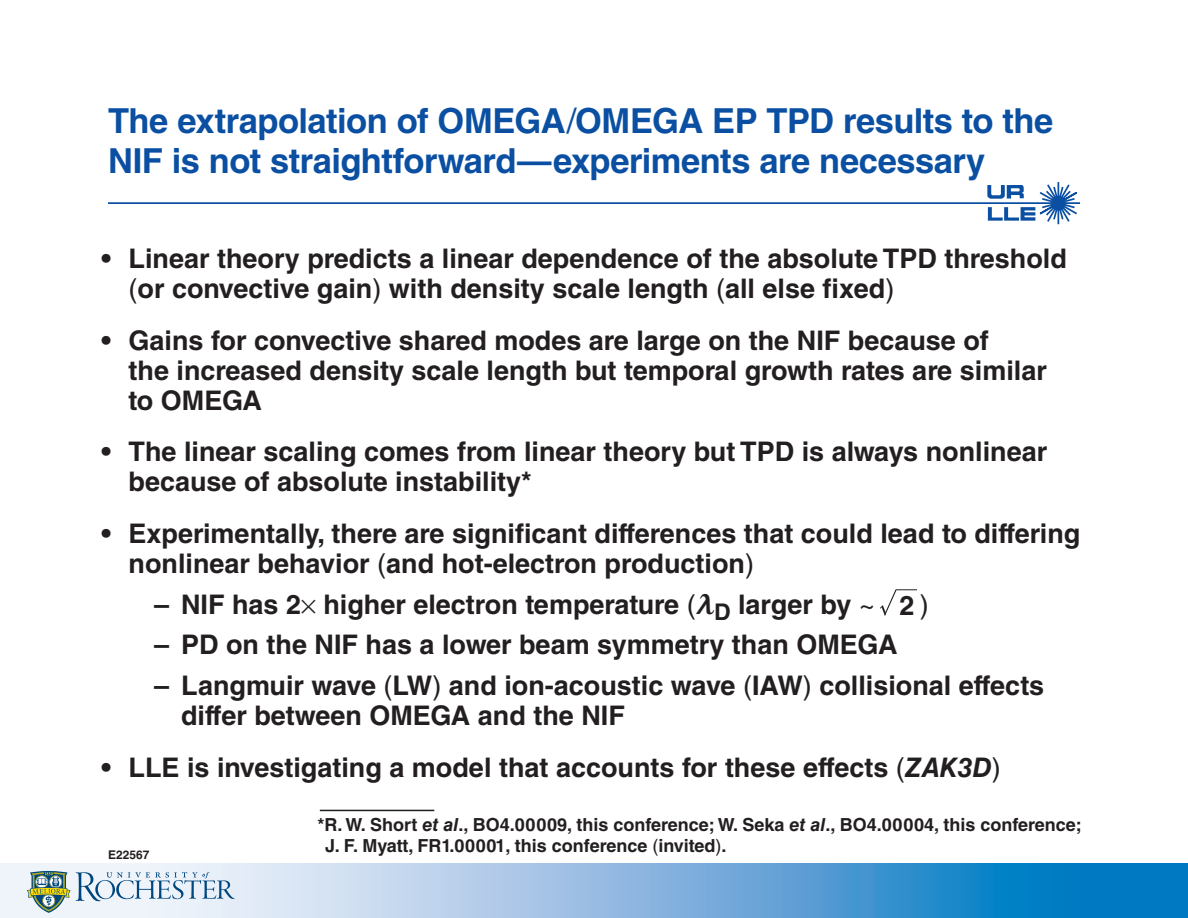
<style>
.page{position:relative;width:1188px;height:918px;background:#fff}
.page>*{position:absolute;margin:0;border:0;box-sizing:border-box;transform-origin:0 0}
.t1{font:700 34.5px/40.5px "Helvetica LT Std";letter-spacing:-.015em;color:#0a4fa2}
.t2{font:700 27px/30px "Helvetica LT Std";color:#231f20}
.t3{font:700 18px/21px "Helvetica LT Std";color:#231f20}
.t4{font:700 12px "Helvetica LT Std";color:#231f20}
.s1{font-weight:400}
.s2{font-family:"MM Greek";font-style:italic;font-size:25.5px}
.s3{color:#fff}
.s4{font-style:italic}
</style>
<div class="page">
<svg style="left:987px;top:182px;width:90px;height:43px"></svg>
<hr style="left:108px;top:202px;width:972px;height:2px;background:#0a4fa2">
<svg style="left:0;top:864px;width:1188px;height:54px;background:#77b1dc"></svg>
<svg style="left:27px;top:871px;width:208px;height:42px"></svg>
<svg style="left:880px;top:589px;width:37px;height:27px"></svg>
<hr style="left:320px;top:810px;width:114px;height:1px;background:#231f20">
<p class="t1" style="left:108px;top:100px;width:947px">The extrapolation of OMEGA<span class="s1">/</span>OMEGA EP TPD results to the<br>NIF is not straightforward—experiments are necessary</p>
<p class="t2" style="left:129px;top:243px;width:940px;text-indent:-27px">• Linear theory predicts a linear dependence of the absolute TPD threshold <span class="s1">(</span>or convective gain<span class="s1">)</span> with density scale length <span class="s1">(</span>all else fixed<span class="s1">)</span></p>
<p class="t2" style="left:129px;top:325px;width:920px;text-indent:-27px">• Gains for convective shared modes are large on the NIF because of<br>the increased density scale length but temporal growth rates are similar to OMEGA</p>
<p class="t2" style="left:129px;top:436px;width:920px;text-indent:-27px">• The linear scaling comes from linear theory but TPD is always nonlinear because of absolute instability*</p>
<p class="t2" style="left:129px;top:518px;width:953px;text-indent:-27px">• Experimentally, there are significant differences that could lead to differing nonlinear behavior <span class="s1">(</span>and hot-electron production<span class="s1">)</span></p>
<p class="t2" style="left:154px;top:589px;width:776px">– NIF has 2 higher electron temperature <span class="s1">(</span><span class="s2">m</span><sub>D</sub> larger by <span class="s1">~</span> <span class="s3">2</span> <span class="s1">)</span></p>
<p class="t2" style="left:154px;top:630px;width:745px">– PD on the NIF has a lower beam symmetry than OMEGA</p>
<p class="t2" style="left:181px;top:670px;width:865px;text-indent:-27px">– Langmuir wave <span class="s1">(</span>LW<span class="s1">)</span> and ion-acoustic wave <span class="s1">(</span>IAW<span class="s1">)</span> collisional effects differ between OMEGA and the NIF</p>
<p class="t2" style="left:102px;top:752px;width:901px">• LLE is investigating a model that accounts for these effects <span class="s1">(</span><span class="s4">ZAK3D</span><span class="s1">)</span></p>
<p class="t2" style="left:899px;top:590px;width:17px">2</p>
<p class="t4" style="left:108px;top:847px;width:43px">E22567</p>
<p class="t3" style="left:325px;top:814px;width:758px;text-indent:-7px">*R. W. Short <span class="s4">et al</span>., BO4.00009, this conference; W. Seka <span class="s4">et al</span>., BO4.00004, this conference;<br>J. F. Myatt, FR1.00001, this conference <span class="s1">(</span>invited<span class="s1">)</span>.</p>
</div>
